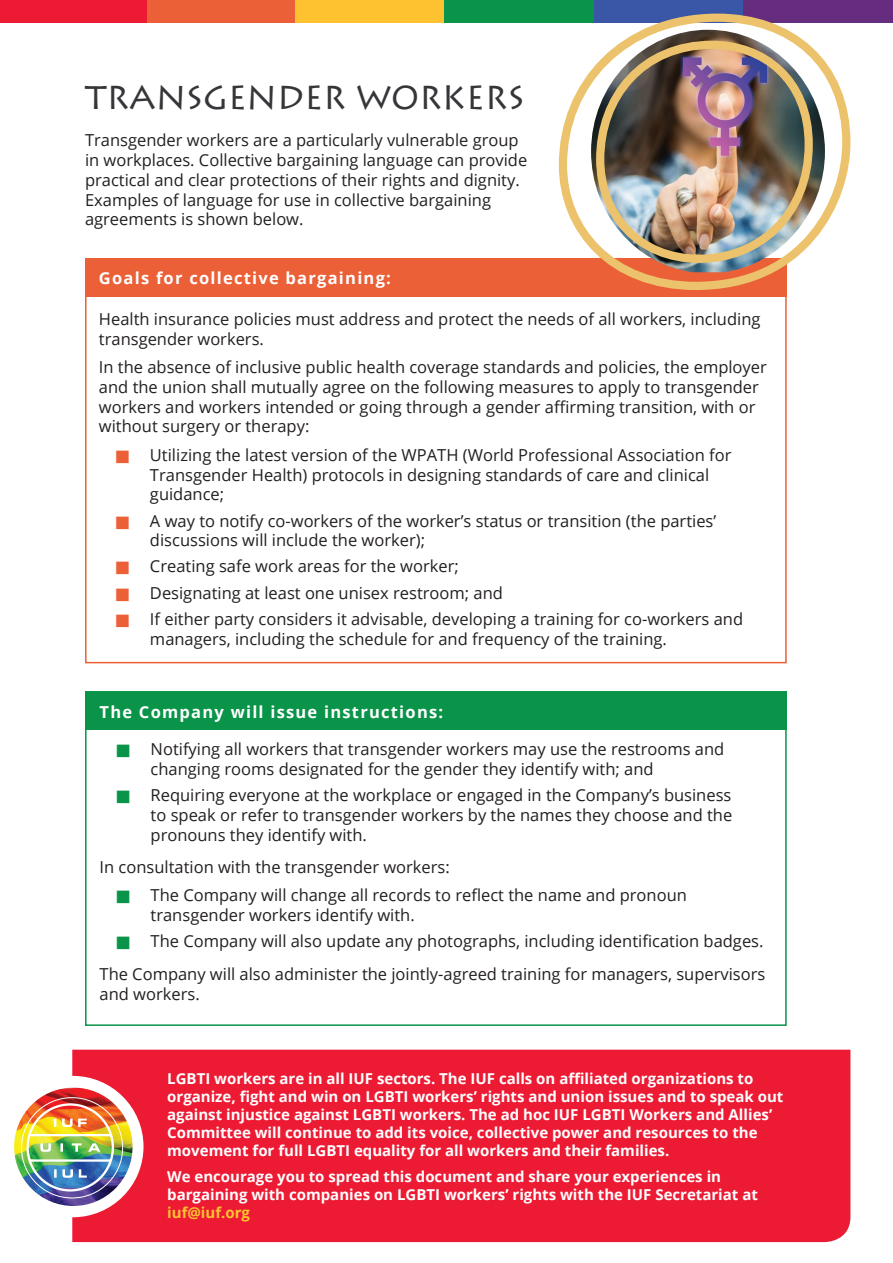
<style>
.page{position:relative;width:893px;height:1263px;background:#fff}
.page>*{position:absolute;margin:0;border:0;box-sizing:border-box;transform-origin:0 0}
.t1{font:33px "Lithograph";color:#363539}
.t2{font:16.5px/19.8px "Open Sans";color:#231f20}
.t3{font:700 16.5px "Open Sans";letter-spacing:.075em;color:#fff}
.t4{font:700 15px/18px "Open Sans";color:#fff}
.t5{font:700 15px "Open Sans";color:#fec231}
.s1{color:#eb6037}
.s2{color:#0a9449}
</style>
<div class="page">
<div style="left:85px;top:258px;width:702px;height:39px;background:#eb6037"></div>
<div style="left:85px;top:258px;width:702px;height:405px;border:2px solid #eb6037"></div>
<div style="left:85px;top:702px;width:702px;height:324px;background:#fff;border:2px solid #0a9449"></div>
<div style="left:85px;top:691px;width:702px;height:38px;background:#0a9449"></div>
<div style="left:72px;top:1050px;width:778px;height:192px;background:#ed1a33"></div>
<div style="left:147px;top:0;width:149px;height:22px;background:#eb6037"></div>
<div style="left:296px;top:0;width:149px;height:22px;background:#fec231"></div>
<div style="left:445px;top:0;width:149px;height:22px;background:#0a9449"></div>
<div style="left:594px;top:0;width:149px;height:22px;background:#3957a6"></div>
<div style="left:743px;top:0;width:149px;height:22px;background:#662d7e"></div>
<div style="left:0;top:0;width:147px;height:22px;background:#ed1a33"></div>
<div style="left:2px;top:1076px;width:142px;height:141px;background:#fff;border-radius:50%"></div>
<img style="left:14px;top:1087px;width:119px;height:119px;border-radius:59px">
<img style="left:25px;top:1102px;width:90px;height:91px">
<img style="left:555px;top:13px;width:300px;height:281px">
<h1 class="t1" style="left:85px;top:79px;width:441px">TRANSGENDER WORKERS</h1>
<p class="t2" style="left:85px;top:130px;width:444px">Transgender workers are a particularly vulnerable group in workplaces. Collective bargaining language can provide practical and clear protections of their rights and dignity.<br>Examples of language for use in collective bargaining agreements is shown below.</p>
<p class="t3" style="left:99px;top:266px;width:293px">Goals for collective bargaining:</p>
<p class="t2" style="left:99px;top:309px;width:663px">Health insurance policies must address and protect the needs of all workers, including transgender workers.</p>
<p class="t2" style="left:99px;top:357px;width:669px">In the absence of inclusive public health coverage standards and policies, the employer and the union shall mutually agree on the following measures to apply to transgender workers and workers intended or going through a gender affirming transition, with or without surgery or therapy:</p>
<p class="t2" style="left:150px;top:444px;width:583px;text-indent:-34px"><span class="s1">■</span> Utilizing the latest version of the WPATH (World Professional Association for<br>Transgender Health) protocols in designing standards of care and clinical guidance;</p>
<p class="t2" style="left:150px;top:510px;width:568px;text-indent:-34px"><span class="s1">■</span> A way to notify co-workers of the worker’s status or transition (the parties’ discussions will include the worker);</p>
<p class="t2" style="left:116px;top:556px;width:344px"><span class="s1">■</span> Creating safe work areas for the worker;</p>
<p class="t2" style="left:116px;top:582px;width:388px"><span class="s1">■</span> Designating at least one unisex restroom; and</p>
<p class="t2" style="left:150px;top:608px;width:595px;text-indent:-34px"><span class="s1">■</span> If either party considers it advisable, developing a training for co-workers and managers, including the schedule for and frequency of the training.</p>
<p class="t3" style="left:100px;top:700px;width:345px">The Company will issue instructions:</p>
<p class="t2" style="left:151px;top:739px;width:575px;text-indent:-34px"><span class="s2">■</span> Notifying all workers that transgender workers may use the restrooms and changing rooms designated for the gender they identify with; and</p>
<p class="t2" style="left:151px;top:785px;width:583px;text-align:justify;text-indent:-34px"><span class="s2">■</span> Requiring everyone at the workplace or engaged in the Company’s business to speak or refer to transgender workers by the names they choose and the pronouns they identify with.</p>
<p class="t2" style="left:100px;top:857px;width:352px">In consultation with the transgender workers:</p>
<p class="t2" style="left:151px;top:885px;width:538px;text-indent:-34px"><span class="s2">■</span> The Company will change all records to reflect the name and pronoun transgender workers identify with.</p>
<p class="t2" style="left:100px;top:925px;width:667px;line-height:32.5px;text-align:right"><span class="s2">■</span> The Company will also update any photographs, including identification badges.<br>The Company will also administer the jointly-agreed training for managers, supervisors</p>
<p class="t2" style="left:100px;top:983px;width:102px">and workers.</p>
<p class="t4" style="left:167px;top:1069px;width:618px">LGBTI workers are in all IUF sectors. The IUF calls on affiliated organizations to organize, fight and win on LGBTI workers’ rights and union issues and to speak out against injustice against LGBTI workers. The ad hoc IUF LGBTI Workers and Allies’ Committee will continue to add its voice, collective power and resources to the movement for full LGBTI equality for all workers and their families.</p>
<p class="t4" style="left:167px;top:1167px;width:592px">We encourage you to spread this document and share your experiences in bargaining with companies on LGBTI workers’ rights with the IUF Secretariat at</p>
<p class="t5" style="left:167px;top:1202px;width:84px">iuf@iuf.org</p>
</div>
